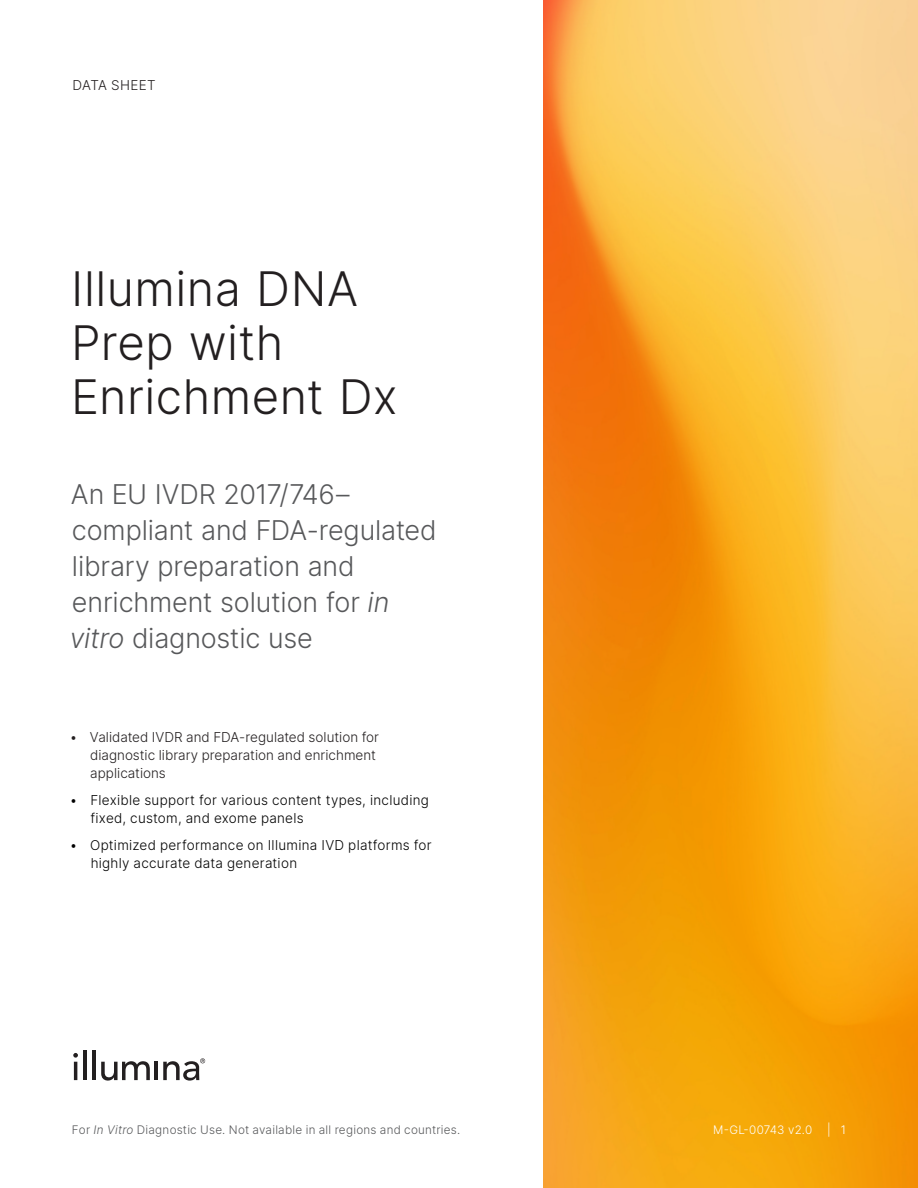
<style>
.page{position:relative;width:918px;height:1188px;background:#fff}
.page>*{position:absolute;margin:0;border:0;box-sizing:border-box;transform-origin:0 0}
.Title{font:300 47.25px/54px "Inter";letter-spacing:.01em;color:#231f20}
.Subtitle{font:300 27px/36px "Inter";letter-spacing:-.005em;color:#57585a}
.t1{font:300 13.5px/18px "Inter";letter-spacing:.02em;color:#000}
.zz_Document_Type___S{font:300 13.5px/18px "Inter";color:#231f20}
.zz_For_Research_Only{font:300 11.7px "Inter";letter-spacing:.02em;color:#57585a}
.zz_Pub_Number{font:300 11.7px "Inter";letter-spacing:.02em;color:#fff}
.s1{font-style:italic}
</style>
<div class="page">
<img style="left:543px;top:0;width:375px;height:1188px">
<hr style="left:74px;top:1062px;width:3px;height:18px;background:#231f20">
<hr style="left:83px;top:1051px;width:4px;height:29px;background:#231f20">
<hr style="left:93px;top:1051px;width:3px;height:29px;background:#231f20">
<svg style="left:101px;top:1061px;width:49px;height:20px"></svg>
<hr style="left:155px;top:1062px;width:3px;height:18px;background:#231f20">
<svg style="left:73px;top:1053px;width:5px;height:5px"></svg>
<svg style="left:163px;top:1058px;width:42px;height:23px"></svg>
<p class="zz_Document_Type___S" style="left:73px;top:76px;width:85px">DATA SHEET</p>
<p class="Title" style="left:71px;top:261px;width:328px">Illumina DNA<br>Prep with<br>Enrichment Dx</p>
<p class="Subtitle" style="left:70px;top:476px;width:368px">An EU IVDR 2017/746– compliant and FDA-regulated library preparation and enrichment solution for <span class="s1">in vitro</span> diagnostic use</p>
<p class="zz_Document_Type___S" style="left:90px;top:728px;width:290px;text-indent:-21px">• Validated IVDR and FDA-regulated solution for diagnostic library preparation and enrichment applications</p>
<p class="t1" style="left:90px;top:791px;width:340px;text-indent:-21px">• Flexible support for various content types, including fixed, custom, and exome panels</p>
<p class="t1" style="left:91px;top:836px;width:343px;text-indent:-21px">• Optimized performance on Illumina IVD platforms for highly accurate data generation</p>
<p class="zz_For_Research_Only" style="left:72px;top:1121px;width:390px">For <span class="s1">In Vitro</span> Diagnostic Use. Not available in all regions and countries.</p>
<p class="zz_Pub_Number" style="left:713px;top:1121px;width:101px">M-GL-00743 v2.0</p>
<p class="zz_Pub_Number" style="left:827px;top:1121px;width:20px">| 1</p>
</div>
